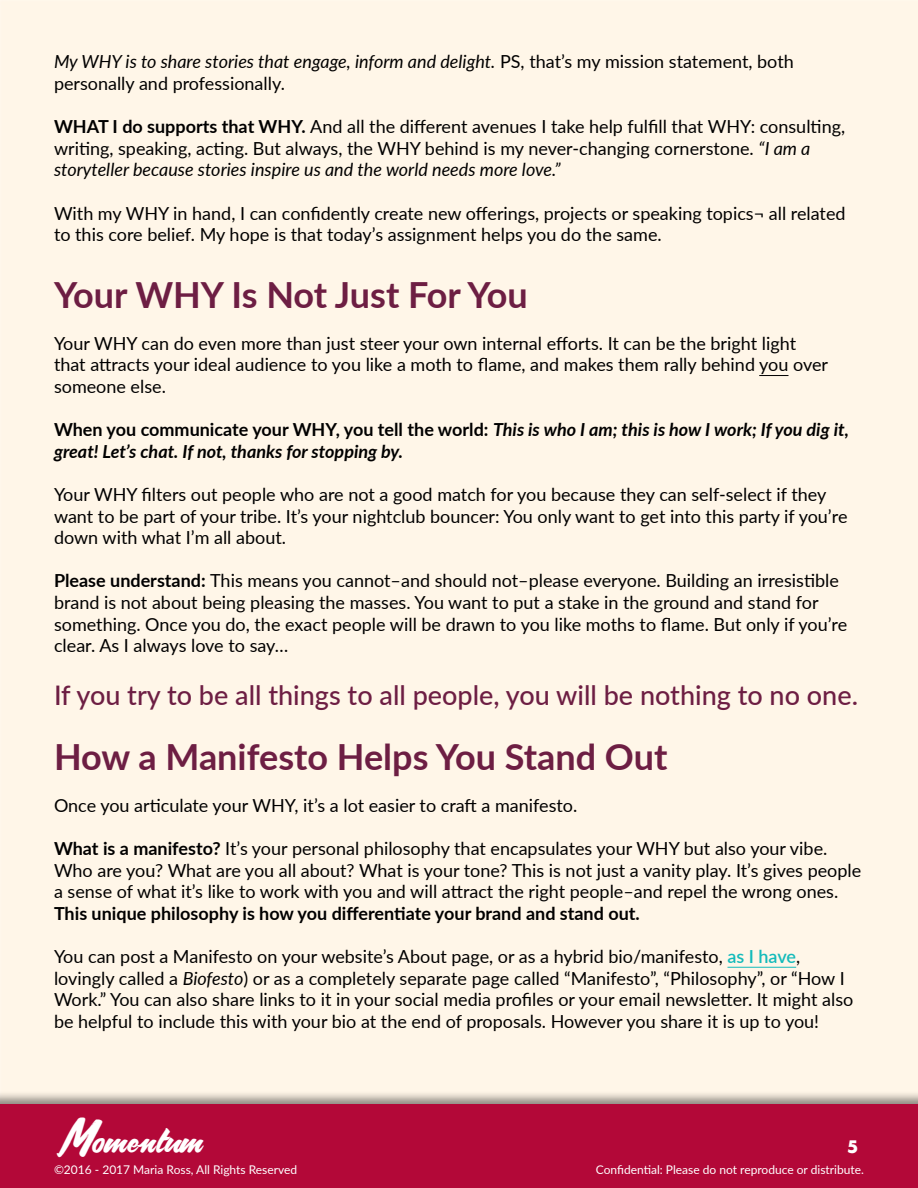
<style>
.page{position:relative;width:918px;height:1188px;background:#fff}
.page>*{position:absolute;margin:0;border:0;box-sizing:border-box;transform-origin:0 0}
.t1{font:700 36px "Lato";color:#6d1e43}
.t2{font:33px "Carosello";color:#fff}
.t3{font:500 27px "Lato";color:#6d1e43}
.t4{font:18px/21.6px "Lato";color:#000}
.t5{font:italic 700 18px/21.6px "Lato";color:#000}
.t6{font:700 18px "Lato";color:#000}
.t7{font:700 18px "Intrepid";color:#fff}
.t8{font:12px "Lato";color:#fff}
.s1{font-style:italic}
.s2{font-weight:700}
.s3{font-style:normal}
.s4{font-weight:600;color:#14bbbb}
.s5{font-size:47.85px}
</style>
<div class="page">
<div style="left:0;top:1091px;width:918px;height:97px;background:#000;opacity:.45"></div>
<div style="left:0;top:1104px;width:918px;height:84px;background:#b30838"></div>
<hr style="left:759px;top:375px;width:30px;height:1px;background:#000">
<hr style="left:727px;top:967px;width:69px;height:1px;background:#14bbbb">
<p class="t4" style="left:54px;top:50px;width:741px"><span class="s1">My WHY is to share stories that engage, inform and delight.</span> PS, that’s my mission statement, both personally and professionally.</p>
<p class="t4" style="left:54px;top:115px;width:793px"><span class="s2">WHAT I do supports that WHY.</span> And all the different avenues I take help fulfill that WHY: consulting, writing, speaking, acting. But always, the WHY behind is my never-changing cornerstone. <span class="s1">“I am a storyteller because stories inspire us and the world needs more love.”</span></p>
<p class="t4" style="left:54px;top:202px;width:793px">With my WHY in hand, I can confidently create new offerings, projects or speaking topics¬ all related to this core belief. My hope is that today’s assignment helps you do the same.</p>
<h1 class="t1" style="left:54px;top:268px;width:475px">Your WHY Is Not Just For You</h1>
<p class="t4" style="left:54px;top:332px;width:776px">Your WHY can do even more than just steer your own internal efforts. It can be the bright light that attracts your ideal audience to you like a moth to flame, and makes them rally behind you over someone else.</p>
<p class="t5" style="left:54px;top:418px;width:796px"><span class="s3">When you communicate your WHY, you tell the world:</span> This is who I am; this is how I work; If you dig it, great! Let’s chat. If not, thanks for stopping by.</p>
<p class="t4" style="left:54px;top:483px;width:795px">Your WHY filters out people who are not a good match for you because they can self-select if they want to be part of your tribe. It’s your nightclub bouncer: You only want to get into this party if you’re down with what I’m all about.</p>
<p class="t4" style="left:54px;top:569px;width:795px"><span class="s2">Please understand:</span> This means you cannot–and should not–please everyone. Building an irresistible brand is not about being pleasing the masses. You want to put a stake in the ground and stand for something. Once you do, the exact people will be drawn to you like moths to flame. But only if you’re clear. As I always love to say…</p>
<h3 class="t3" style="left:54px;top:676px;width:806px">If you try to be all things to all people, you will be nothing to no one.</h3>
<h1 class="t1" style="left:54px;top:730px;width:615px">How a Manifesto Helps You Stand Out</h1>
<p class="t4" style="left:54px;top:794px;width:525px">Once you articulate your WHY, it’s a lot easier to craft a manifesto.</p>
<p class="t4" style="left:54px;top:837px;width:809px"><span class="s2">What is a manifesto?</span> It’s your personal philosophy that encapsulates your WHY but also your vibe.<br>Who are you? What are you all about? What is your tone? This is not just a vanity play. It’s gives people a sense of what it’s like to work with you and will attract the right people–and repel the wrong ones.</p>
<p class="t6" style="left:54px;top:900px;width:587px">This unique philosophy is how you differentiate your brand and stand out.</p>
<p class="t4" style="left:54px;top:945px;width:801px">You can post a Manifesto on your website’s About page, or as a hybrid bio/manifesto, <span class="s4">as I have</span>, lovingly called a <span class="s1">Biofesto</span>) or as a completely separate page called “Manifesto”, “Philosophy”, or “How I Work.” You can also share links to it in your social media profiles or your email newsletter. It might also be helpful to include this with your bio at the end of proposals. However you share it is up to you!</p>
<h2 class="t2" style="left:64px;top:1125px;width:141px"><span class="s5">M</span>omentum</h2>
<p class="t7" style="left:848px;top:1136px;width:11px">5</p>
<p class="t8" style="left:54px;top:1161px;width:245px">©2016 - 2017 Maria Ross, All Rights Reserved</p>
<p class="t8" style="left:596px;top:1161px;width:270px">Confidential: Please do not reproduce or distribute.</p>
</div>
